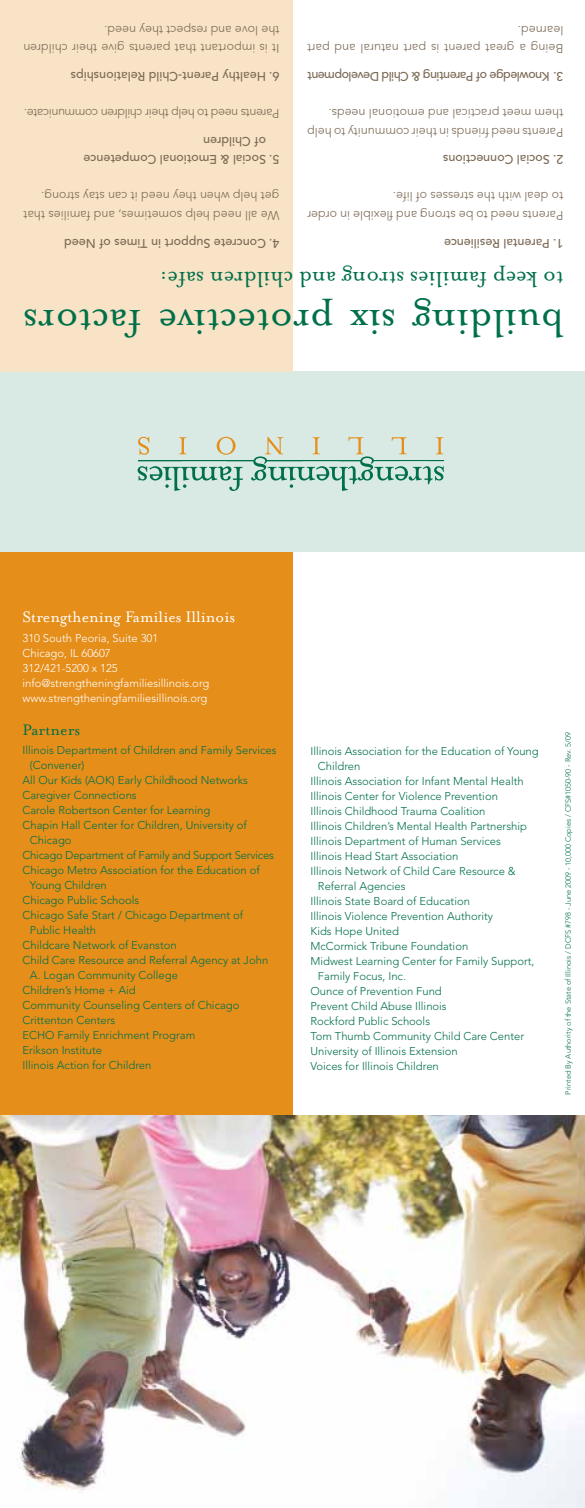
<style>
.page{position:relative;width:585px;height:1508px;background:#fff}
.page>*{position:absolute;margin:0;border:0;box-sizing:border-box;transform-origin:0 0}
.t1{font:45px "Mrs Eaves Roman";color:#00704a}
.t2{font:25px "Mrs Eaves Roman";color:#00704a}
.t3{font:17.5px "Mrs Eaves Roman";color:#fff}
.t4{font:17.5px "Mrs Eaves Roman";color:#00704a}
.t5{font:300 12.5px/18.8px "Avenir";color:#7c6a55}
.t6{font:500 12.5px/18.8px "Avenir";color:#7c6a55}
.t7{font:300 12.5px "Avenir";letter-spacing:-.03em;color:#7c6a55}
.t8{font:500 12.5px "Avenir";letter-spacing:-.04em;color:#7c6a55}
.t9{font:300 11.25px "Avenir";color:#00704a}
.t10{font:300 11.25px/15px "Avenir";color:#fff}
.t11{font:300 11.25px "Avenir";letter-spacing:-.02em;color:#00704a}
.t12{font:300 7.5px "Avenir";color:#00704a}
</style>
<div class="page">
<img style="left:0;top:1115px;width:585px;height:393px">
<div style="left:0;top:552px;width:292px;height:563px;background:#e58e1a"></div>
<div style="left:0;top:371px;width:585px;height:180px;background:#d9eae4"></div>
<div style="left:0;top:0;width:292px;height:371px;background:#f9e3c6"></div>
<svg style="left:138px;top:466px;width:105px;height:25px"></svg>
<svg style="left:251px;top:437px;width:193px;height:54px"></svg>
<svg style="left:217px;top:437px;width:19px;height:18px"></svg>
<svg style="left:179px;top:437px;width:8px;height:17px"></svg>
<svg style="left:138px;top:437px;width:11px;height:18px"></svg>
<hr style="left:267px;top:460px;width:94px;height:1px;background:#00704a">
<hr style="left:138px;top:460px;width:116px;height:1px;background:#00704a">
<p class="t5" style="left:280px;top:58px;width:258px;rotate:-180deg">It is important that parents give their children the love and respect they need.</p>
<p class="t5" style="left:563px;top:58px;width:258px;rotate:-180deg">Being a great parent is part natural and part learned.</p>
<p class="t6" style="left:280px;top:85px;width:210px;rotate:-180deg">6. Healthy Parent-Child Relationships</p>
<p class="t8" style="left:563px;top:84px;width:258px;rotate:-180deg">3. Knowledge of Parenting &amp; Child Development</p>
<p class="t7" style="left:280px;top:120px;width:257px;rotate:-180deg">Parents need to help their children communicate.</p>
<p class="t6" style="left:266px;top:169px;width:184px;text-indent:-14px;rotate:-180deg">5. Social &amp; Emotional Competence of Children</p>
<p class="t5" style="left:563px;top:141px;width:258px;rotate:-180deg">Parents need friends in their community to help them meet practical and emotional needs.</p>
<p class="t6" style="left:563px;top:169px;width:122px;rotate:-180deg">2. Social Connections</p>
<p class="t5" style="left:280px;top:225px;width:258px;rotate:-180deg">We all need help sometimes, and families that get help when they need it can stay strong.</p>
<p class="t5" style="left:563px;top:225px;width:258px;rotate:-180deg">Parents need to be strong and flexible in order to deal with the stresses of life.</p>
<p class="t6" style="left:280px;top:252px;width:217px;rotate:-180deg">4. Concrete Support in Times of Need</p>
<p class="t6" style="left:563px;top:252px;width:121px;rotate:-180deg">1. Parental Resilience</p>
<h2 class="t2" style="left:563px;top:293px;width:406px;rotate:-180deg">to keep families strong and children safe:</h2>
<h1 class="t1" style="left:563px;top:347px;width:542px;rotate:-180deg">building six protective factors</h1>
<h3 class="t3" style="left:22px;top:607px;width:214px">Strengthening Families Illinois</h3>
<p class="t10" style="left:22px;top:630px;width:188px">310 South Peoria, Suite 301<br>Chicago, IL 60607<br>312/421-5200 x 125 info@strengtheningfamiliesillinois.org www.strengtheningfamiliesillinois.org</p>
<h3 class="t4" style="left:22px;top:720px;width:59px">Partners</h3>
<p class="t9" style="left:23px;top:743px;width:256px">Illinois Department of Children and Family Services</p>
<p class="t9" style="left:30px;top:758px;width:56px">(Convener)</p>
<p class="t9" style="left:23px;top:773px;width:227px">All Our Kids (AOK) Early Childhood Networks</p>
<p class="t9" style="left:23px;top:788px;width:116px">Caregiver Connections</p>
<p class="t9" style="left:23px;top:803px;width:189px">Carole Robertson Center for Learning</p>
<p class="t9" style="left:23px;top:818px;width:226px">Chapin Hall Center for Children, University of</p>
<p class="t9" style="left:30px;top:833px;width:43px">Chicago</p>
<p class="t11" style="left:23px;top:848px;width:253px">Chicago Department of Family and Support Services</p>
<p class="t9" style="left:23px;top:863px;width:239px">Chicago Metro Association for the Education of</p>
<p class="t9" style="left:30px;top:878px;width:78px">Young Children</p>
<p class="t9" style="left:23px;top:893px;width:118px">Chicago Public Schools</p>
<p class="t9" style="left:23px;top:908px;width:222px">Chicago Safe Start / Chicago Department of</p>
<p class="t9" style="left:30px;top:923px;width:68px">Public Health</p>
<p class="t9" style="left:23px;top:938px;width:156px">Childcare Network of Evanston</p>
<p class="t9" style="left:23px;top:953px;width:247px">Child Care Resource and Referral Agency at John</p>
<p class="t9" style="left:30px;top:968px;width:150px">A. Logan Community College</p>
<p class="t9" style="left:23px;top:983px;width:115px">Children’s Home + Aid</p>
<p class="t9" style="left:23px;top:998px;width:218px">Community Counseling Centers of Chicago</p>
<p class="t9" style="left:23px;top:1013px;width:94px">Crittenton Centers</p>
<p class="t9" style="left:23px;top:1028px;width:174px">ECHO Family Enrichment Program</p>
<p class="t9" style="left:23px;top:1043px;width:81px">Erikson Institute</p>
<p class="t9" style="left:23px;top:1058px;width:130px">Illinois Action for Children</p>
<p class="t9" style="left:311px;top:744px;width:230px">Illinois Association for the Education of Young</p>
<p class="t9" style="left:318px;top:759px;width:44px">Children</p>
<p class="t9" style="left:311px;top:774px;width:215px">Illinois Association for Infant Mental Health</p>
<p class="t9" style="left:311px;top:789px;width:189px">Illinois Center for Violence Prevention</p>
<p class="t9" style="left:311px;top:804px;width:177px">Illinois Childhood Trauma Coalition</p>
<p class="t9" style="left:311px;top:819px;width:218px">Illinois Children’s Mental Health Partnership</p>
<p class="t9" style="left:311px;top:834px;width:192px">Illinois Department of Human Services</p>
<p class="t9" style="left:311px;top:849px;width:149px">Illinois Head Start Association</p>
<p class="t9" style="left:311px;top:864px;width:207px">Illinois Network of Child Care Resource &amp;</p>
<p class="t9" style="left:318px;top:879px;width:89px">Referral Agencies</p>
<p class="t9" style="left:311px;top:894px;width:161px">Illinois State Board of Education</p>
<p class="t9" style="left:311px;top:909px;width:184px">Illinois Violence Prevention Authority</p>
<p class="t9" style="left:311px;top:924px;width:90px">Kids Hope United</p>
<p class="t9" style="left:311px;top:939px;width:159px">McCormick Tribune Foundation</p>
<p class="t9" style="left:311px;top:954px;width:226px">Midwest Learning Center for Family Support,</p>
<p class="t9" style="left:318px;top:969px;width:89px">Family Focus, Inc.</p>
<p class="t9" style="left:311px;top:984px;width:133px">Ounce of Prevention Fund</p>
<p class="t9" style="left:311px;top:999px;width:138px">Prevent Child Abuse Illinois</p>
<p class="t9" style="left:311px;top:1014px;width:121px">Rockford Public Schools</p>
<p class="t9" style="left:311px;top:1029px;width:215px">Tom Thumb Community Child Care Center</p>
<p class="t9" style="left:311px;top:1044px;width:149px">University of Illinois Extension</p>
<p class="t9" style="left:311px;top:1059px;width:130px">Voices for Illinois Children</p>
<p class="t12" style="left:564px;top:1094px;width:364px;rotate:-90deg">Printed By Authority of the State of Illinois / DCFS #798 - June 2009 - 10,000 Copies / CFS#1050-90 - Rev. 5/09</p>
</div>
